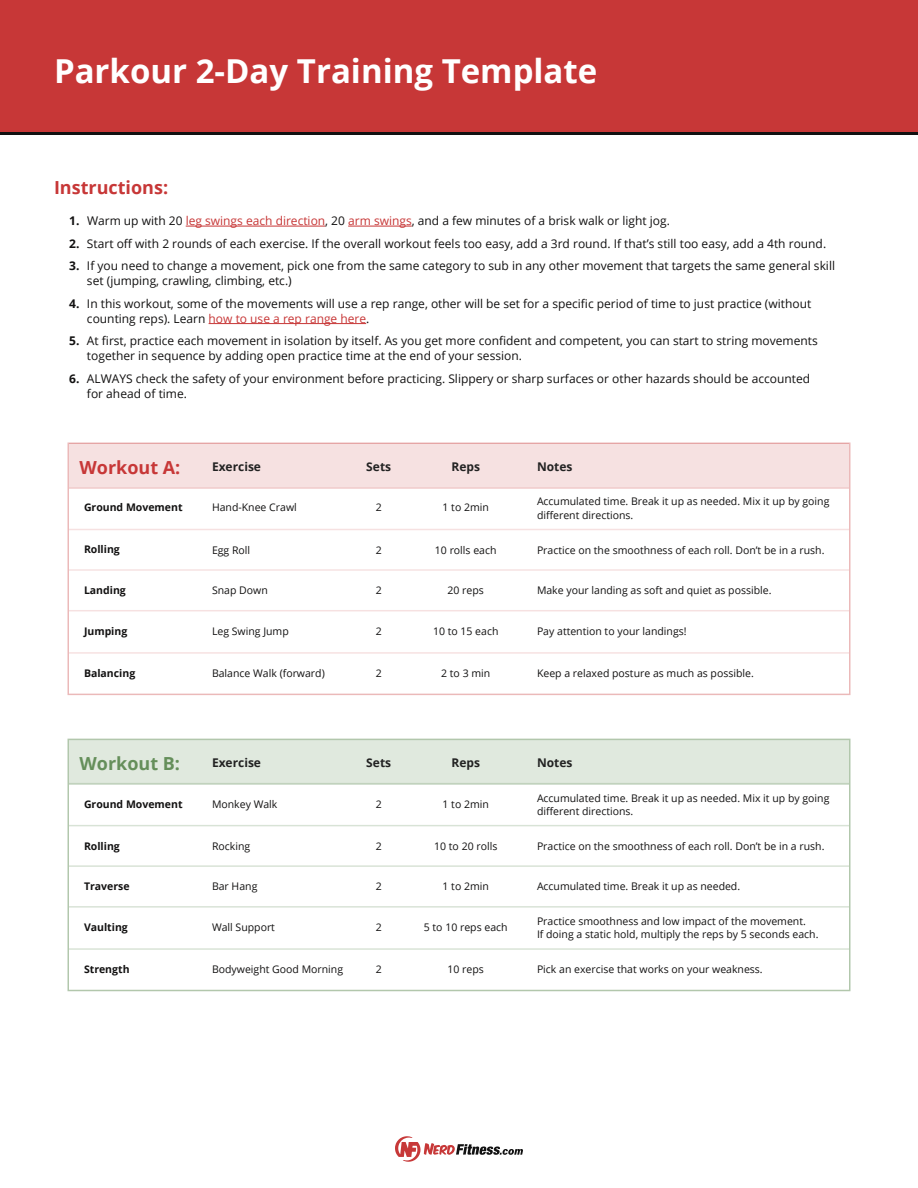
<style>
.page{position:relative;width:918px;height:1188px;background:#fff}
.page>*{position:absolute;margin:0;border:0;box-sizing:border-box;transform-origin:0 0}
.t1{font:700 33px "Open Sans";color:#fff}
.t2{font:700 18px "Open Sans";color:#c73737}
.t3{font:700 18px "Open Sans";color:#658f5a}
.t4{font:12px/22.5px "Open Sans";color:#121111}
.t5{font:700 12px "Open Sans";color:#222}
.t6{font:700 12px/22.5px "Open Sans";color:#121111;text-align:justify}
.t7{font:10.5px/13.5px "Open Sans";color:#121111}
.t8{font:700 10.5px "Open Sans";color:#121111}
.s1{color:#c73636}
</style>
<div class="page">
<div style="left:0;top:0;width:918px;height:134px;background:#c73737"></div>
<hr style="left:186px;top:226px;width:139px;height:1px;background:#c73636">
<hr style="left:348px;top:226px;width:64px;height:1px;background:#c73636">
<hr style="left:209px;top:323px;width:157px;height:1px;background:#c73636">
<svg style="left:395px;top:1136px;width:128px;height:26px"></svg>
<hr style="left:0;top:132px;width:918px;height:3px;background:#111">
<svg style="left:67px;top:442px;width:784px;height:253px"></svg>
<svg style="left:67px;top:738px;width:784px;height:254px"></svg>
<hr style="left:69px;top:529px;width:780px;height:1px;background:#c73737">
<hr style="left:69px;top:488px;width:780px;height:1px;background:#c73737">
<hr style="left:69px;top:825px;width:780px;height:1px;background:#658f5a">
<hr style="left:69px;top:783px;width:780px;height:1px;background:#658f5a">
<hr style="left:69px;top:569px;width:780px;height:2px;background:#c73737">
<hr style="left:69px;top:865px;width:780px;height:2px;background:#658f5a">
<hr style="left:69px;top:610px;width:780px;height:1px;background:#c73737">
<hr style="left:69px;top:906px;width:780px;height:2px;background:#658f5a">
<hr style="left:69px;top:652px;width:780px;height:2px;background:#c73737">
<hr style="left:69px;top:948px;width:780px;height:2px;background:#658f5a">
<h1 class="t1" style="left:54px;top:47px;width:545px">Parkour 2-Day Training Template</h1>
<h2 class="t2" style="left:54px;top:175px;width:116px">Instructions:</h2>
<p class="t6" style="left:69px;top:209px;width:12px">1.<br>2.<br>3.</p>
<p class="t6" style="left:69px;top:292px;width:12px">4.</p>
<p class="t6" style="left:69px;top:329px;width:12px">5.</p>
<p class="t6" style="left:69px;top:367px;width:12px">6.</p>
<p class="t4" style="left:87px;top:209px;width:750px">Warm up with 20 <span class="s1">leg swings each direction</span>, 20 <span class="s1">arm swings</span>, and a few minutes of a brisk walk or light jog.<br>Start off with 2 rounds of each exercise. If the overall workout feels too easy, add a 3rd round. If that’s still too easy, add a 4th round.<br>If you need to change a movement, pick one from the same category to sub in any other movement that targets the same general skill</p>
<p class="t4" style="left:87px;top:269px;width:726px">set (jumping, crawling, climbing, etc.)<br>In this workout, some of the movements will use a rep range, other will be set for a specific period of time to just practice (without</p>
<p class="t4" style="left:87px;top:307px;width:732px">counting reps). Learn <span class="s1">how to use a rep range here</span>.<br>At first, practice each movement in isolation by itself. As you get more confident and competent, you can start to string movements</p>
<p class="t4" style="left:87px;top:344px;width:725px">together in sequence by adding open practice time at the end of your session.<br>ALWAYS check the safety of your environment before practicing. Slippery or sharp surfaces or other hazards should be accounted</p>
<p class="t4" style="left:87px;top:382px;width:102px">for ahead of time.</p>
<h2 class="t2" style="left:80px;top:454px;width:102px">Workout A:</h2>
<p class="t5" style="left:212px;top:458px;width:51px">Exercise</p>
<p class="t5" style="left:366px;top:458px;width:26px">Sets</p>
<p class="t5" style="left:451px;top:458px;width:30px">Reps</p>
<p class="t5" style="left:537px;top:458px;width:37px">Notes</p>
<p class="t8" style="left:84px;top:500px;width:100px">Ground Movement</p>
<p class="t7" style="left:212px;top:501px;width:86px">Hand-Knee Crawl</p>
<p class="t7" style="left:443px;top:501px;width:48px">1 to 2min</p>
<p class="t7" style="left:376px;top:501px;width:8px">2</p>
<p class="t7" style="left:537px;top:495px;width:294px">Accumulated time. Break it up as needed. Mix it up by going different directions.</p>
<p class="t8" style="left:84px;top:542px;width:37px">Rolling</p>
<p class="t7" style="left:212px;top:543px;width:40px">Egg Roll</p>
<p class="t7" style="left:435px;top:543px;width:63px">10 rolls each</p>
<p class="t7" style="left:376px;top:543px;width:8px">2</p>
<p class="t7" style="left:537px;top:543px;width:289px">Practice on the smoothness of each roll. Don’t be in a rush.</p>
<p class="t8" style="left:84px;top:582px;width:43px">Landing</p>
<p class="t7" style="left:212px;top:583px;width:57px">Snap Down</p>
<p class="t7" style="left:448px;top:583px;width:38px">20 reps</p>
<p class="t7" style="left:376px;top:583px;width:8px">2</p>
<p class="t7" style="left:537px;top:583px;width:236px">Make your landing as soft and quiet as possible.</p>
<p class="t8" style="left:84px;top:623px;width:45px">Jumping</p>
<p class="t7" style="left:212px;top:624px;width:78px">Leg Swing Jump</p>
<p class="t7" style="left:433px;top:624px;width:67px">10 to 15 each</p>
<p class="t7" style="left:376px;top:624px;width:8px">2</p>
<p class="t7" style="left:537px;top:624px;width:151px">Pay attention to your landings!</p>
<p class="t8" style="left:84px;top:666px;width:53px">Balancing</p>
<p class="t7" style="left:212px;top:666px;width:114px">Balance Walk (forward)</p>
<p class="t7" style="left:441px;top:666px;width:51px">2 to 3 min</p>
<p class="t7" style="left:376px;top:666px;width:8px">2</p>
<p class="t7" style="left:537px;top:666px;width:218px">Keep a relaxed posture as much as possible.</p>
<h2 class="t3" style="left:80px;top:750px;width:102px">Workout B:</h2>
<p class="t5" style="left:212px;top:754px;width:51px">Exercise</p>
<p class="t5" style="left:366px;top:754px;width:26px">Sets</p>
<p class="t5" style="left:451px;top:754px;width:30px">Reps</p>
<p class="t5" style="left:537px;top:754px;width:37px">Notes</p>
<p class="t8" style="left:84px;top:796px;width:100px">Ground Movement</p>
<p class="t7" style="left:212px;top:797px;width:67px">Monkey Walk</p>
<p class="t7" style="left:443px;top:797px;width:48px">1 to 2min</p>
<p class="t7" style="left:376px;top:797px;width:8px">2</p>
<p class="t7" style="left:537px;top:791px;width:294px">Accumulated time. Break it up as needed. Mix it up by going different directions.</p>
<p class="t8" style="left:84px;top:838px;width:37px">Rolling</p>
<p class="t7" style="left:212px;top:839px;width:40px">Rocking</p>
<p class="t7" style="left:434px;top:839px;width:65px">10 to 20 rolls</p>
<p class="t7" style="left:376px;top:839px;width:8px">2</p>
<p class="t7" style="left:537px;top:839px;width:289px">Practice on the smoothness of each roll. Don’t be in a rush.</p>
<p class="t8" style="left:84px;top:878px;width:47px">Traverse</p>
<p class="t7" style="left:212px;top:879px;width:47px">Bar Hang</p>
<p class="t7" style="left:443px;top:879px;width:48px">1 to 2min</p>
<p class="t7" style="left:376px;top:879px;width:8px">2</p>
<p class="t7" style="left:537px;top:879px;width:205px">Accumulated time. Break it up as needed.</p>
<p class="t8" style="left:84px;top:920px;width:45px">Vaulting</p>
<p class="t7" style="left:212px;top:920px;width:65px">Wall Support</p>
<p class="t7" style="left:424px;top:920px;width:85px">5 to 10 reps each</p>
<p class="t7" style="left:376px;top:920px;width:8px">2</p>
<p class="t7" style="left:537px;top:914px;width:283px">Practice smoothness and low impact of the movement.<br>If doing a static hold, multiply the reps by 5 seconds each.</p>
<p class="t8" style="left:84px;top:962px;width:47px">Strength</p>
<p class="t7" style="left:212px;top:962px;width:133px">Bodyweight Good Morning</p>
<p class="t7" style="left:448px;top:962px;width:38px">10 reps</p>
<p class="t7" style="left:376px;top:962px;width:8px">2</p>
<p class="t7" style="left:537px;top:962px;width:227px">Pick an exercise that works on your weakness.</p>
</div>
